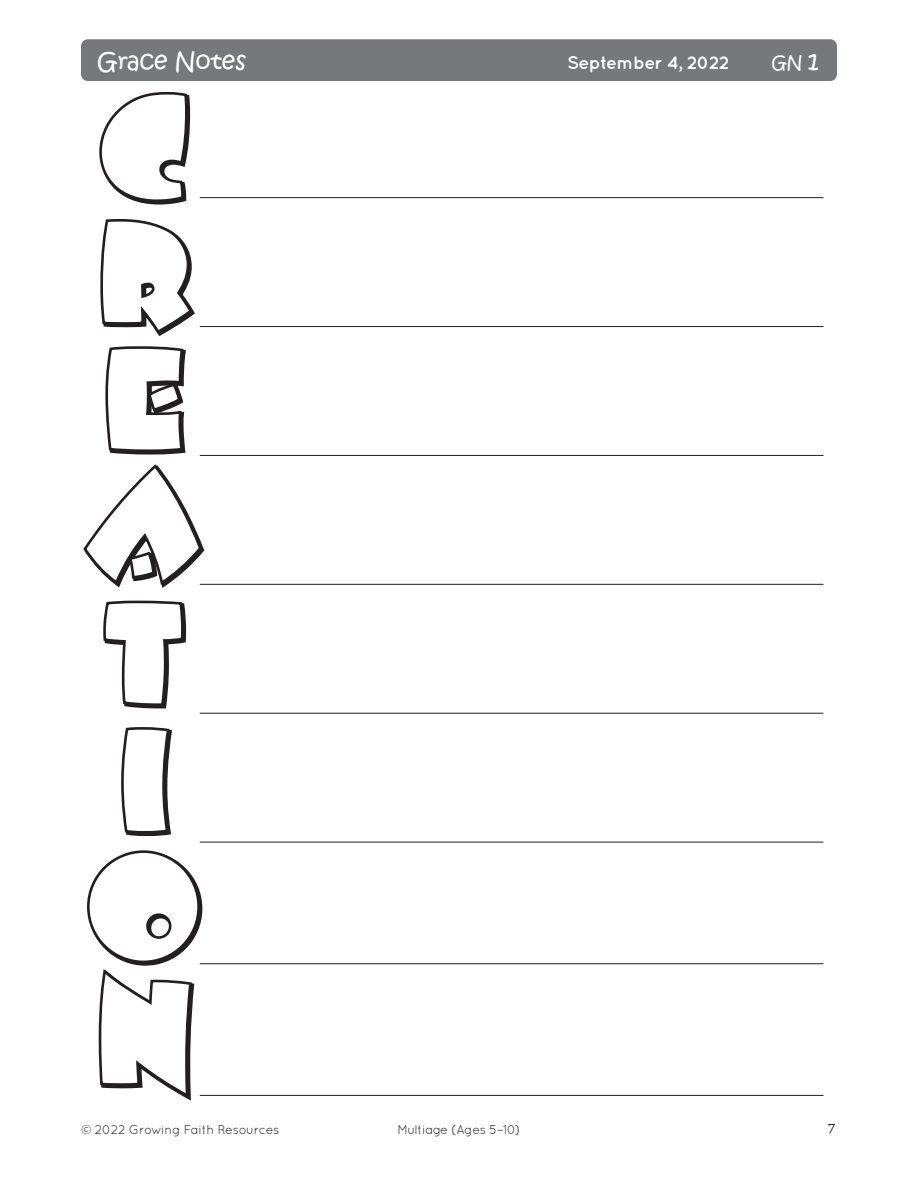
<style>
.page{position:relative;width:918px;height:1188px;background:#fff}
.page>*{position:absolute;margin:0;border:0;box-sizing:border-box;transform-origin:0 0}
.t1{font:24px "Kristen Normal ITC Std";color:#fff}
.t2{font:700 18px "Quicksand";letter-spacing:-.03em;color:#fff}
.t3{font:18px "Kristen Normal ITC Std";color:#fff}
.t4{font:13.5px "Charter ITC Std";color:#231f20}
.t5{font:12.75px "Quicksand";letter-spacing:-.02em;color:#231f20}
.s1{font-size:24px}
</style>
<div class="page">
<div style="left:81px;top:39px;width:756px;height:42px;background:#76787b;border-radius:7px"></div>
<svg style="left:99px;top:91px;width:92px;height:114px"></svg>
<svg style="left:100px;top:219px;width:95px;height:117px"></svg>
<svg style="left:83px;top:346px;width:124px;height:242px"></svg>
<svg style="left:103px;top:600px;width:84px;height:109px"></svg>
<svg style="left:121px;top:727px;width:51px;height:109px"></svg>
<svg style="left:87px;top:850px;width:117px;height:251px"></svg>
<hr style="left:200px;top:197px;width:623px;height:1px;background:#231f20">
<hr style="left:200px;top:326px;width:623px;height:1px;background:#231f20">
<hr style="left:200px;top:455px;width:623px;height:1px;background:#231f20">
<hr style="left:200px;top:584px;width:623px;height:1px;background:#231f20">
<hr style="left:200px;top:713px;width:623px;height:1px;background:#231f20">
<hr style="left:200px;top:842px;width:623px;height:1px;background:#231f20">
<hr style="left:200px;top:963px;width:623px;height:1px;background:#231f20">
<hr style="left:200px;top:1095px;width:623px;height:1px;background:#231f20">
<h1 class="t1" style="left:98px;top:46px;width:150px">Grace Notes</h1>
<h2 class="t2" style="left:567px;top:52px;width:164px">September 4, 2022</h2>
<h2 class="t3" style="left:772px;top:50px;width:49px">GN <span class="s1">1</span></h2>
<p class="t5" style="left:81px;top:1122px;width:200px">© 2022 Growing Faith Resources</p>
<p class="t5" style="left:398px;top:1122px;width:124px">Multiage (Ages 5–10)</p>
<p class="t4" style="left:828px;top:1120px;width:9px">7</p>
</div>
